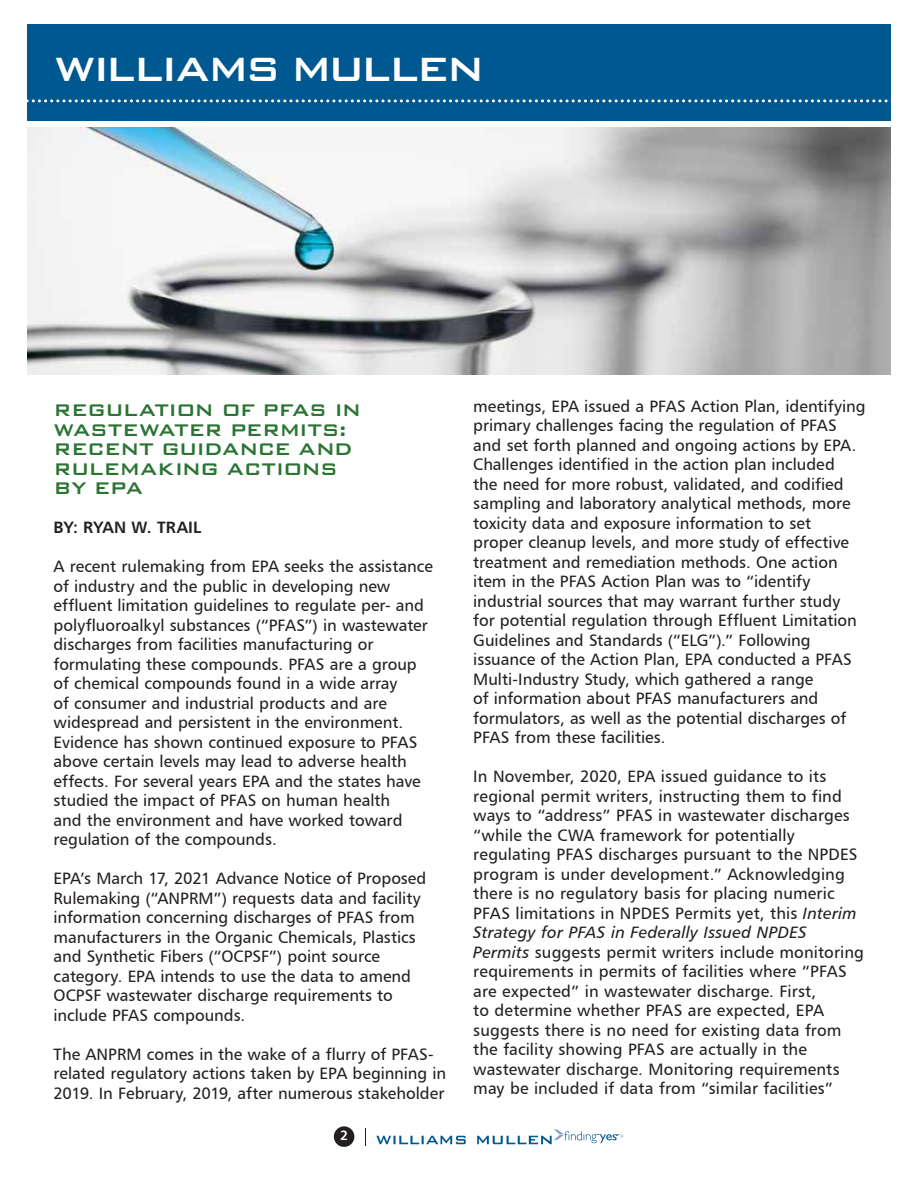
<style>
.page{position:relative;width:918px;height:1188px;background:#fff}
.page>*{position:absolute;margin:0;border:0;box-sizing:border-box;transform-origin:0 0}
.t1{font:500 45px "Bank Gothic BT";letter-spacing:-.065em;color:#fff}
.t2{font:500 22.5px/19.5px "Bank Gothic BT";letter-spacing:-.04em;color:#2b7434}
.t3{font:16.5px/19.5px "Humanist 777 BT Roman B";color:#231f20}
.t4{font:16.5px "Humanist 777 BT Italic B";letter-spacing:.01em;color:#231f20}
.t5{font:16.5px "Humanist 777 BT Bold B";letter-spacing:.005em;color:#231f20}
.t6{font:13.5px "Humanist 777 BT Bold B";color:#fff}
.s1{font-family:"Humanist 777 BT Italic B"}
</style>
<div class="page">
<div style="left:334px;top:1126px;width:20px;height:21px;background:#231f20;border-radius:50%"></div>
<svg style="left:365px;top:1128px;width:1px;height:18px"></svg>
<svg style="left:376px;top:1129px;width:247px;height:15px"></svg>
<div style="left:27px;top:25px;width:864px;height:96px;background:#005890"></div>
<svg style="left:27px;top:99px;width:864px;height:3px"></svg>
<img style="left:27px;top:127px;width:864px;height:248px">
<h1 class="t1" style="left:54px;top:45px;width:433px">WILLIAMS MULLEN</h1>
<h2 class="t2" style="left:54px;top:400px;width:309px">REGULATION OF PFAS IN<br>WASTEWATER PERMITS:<br>RECENT GUIDANCE AND<br>RULEMAKING ACTIONS<br>BY EPA</h2>
<p class="t5" style="left:54px;top:517px;width:149px">BY: RYAN W. TRAIL</p>
<p class="t3" style="left:54px;top:557px;width:381px">A recent rulemaking from EPA seeks the assistance of industry and the public in developing new effluent limitation guidelines to regulate per- and polyfluoroalkyl substances (“PFAS”) in wastewater discharges from facilities manufacturing or formulating these compounds. PFAS are a group of chemical compounds found in a wide array<br>of consumer and industrial products and are widespread and persistent in the environment.<br>Evidence has shown continued exposure to PFAS above certain levels may lead to adverse health effects. For several years EPA and the states have studied the impact of PFAS on human health<br>and the environment and have worked toward regulation of the compounds.</p>
<p class="t3" style="left:54px;top:869px;width:374px">EPA’s March 17, 2021 Advance Notice of Proposed Rulemaking (“ANPRM”) requests data and facility information concerning discharges of PFAS from manufacturers in the Organic Chemicals, Plastics and Synthetic Fibers (“OCPSF”) point source category. EPA intends to use the data to amend OCPSF wastewater discharge requirements to include PFAS compounds.</p>
<p class="t3" style="left:54px;top:1044px;width:394px">The ANPRM comes in the wake of a flurry of PFAS&shy;related regulatory actions taken by EPA beginning in<br>2019. In February, 2019, after numerous stakeholder</p>
<p class="t6" style="left:340px;top:1127px;width:10px">2</p>
<p class="t3" style="left:473px;top:396px;width:394px">meetings, EPA issued a PFAS Action Plan, identifying primary challenges facing the regulation of PFAS and set forth planned and ongoing actions by EPA.<br>Challenges identified in the action plan included<br>the need for more robust, validated, and codified sampling and laboratory analytical methods, more toxicity data and exposure information to set<br>proper cleanup levels, and more study of effective treatment and remediation methods. One action item in the PFAS Action Plan was to “identify industrial sources that may warrant further study for potential regulation through Effluent Limitation Guidelines and Standards (“ELG”).” Following issuance of the Action Plan, EPA conducted a PFAS Multi-Industry Study, which gathered a range<br>of information about PFAS manufacturers and formulators, as well as the potential discharges of PFAS from these facilities.</p>
<p class="t3" style="left:473px;top:767px;width:386px">In November, 2020, EPA issued guidance to its regional permit writers, instructing them to find ways to “address” PFAS in wastewater discharges “while the CWA framework for potentially regulating PFAS discharges pursuant to the NPDES program is under development.” Acknowledging there is no regulatory basis for placing numeric PFAS limitations in NPDES Permits yet, this <span class="s1">Interim</span></p>
<p class="t4" style="left:473px;top:922px;width:335px">Strategy for PFAS in Federally Issued NPDES</p>
<p class="t3" style="left:473px;top:942px;width:392px"><span class="s1">Permits</span> suggests permit writers include monitoring requirements in permits of facilities where “PFAS are expected” in wastewater discharge. First,<br>to determine whether PFAS are expected, EPA suggests there is no need for existing data from the facility showing PFAS are actually in the wastewater discharge. Monitoring requirements may be included if data from “similar facilities”</p>
</div>
